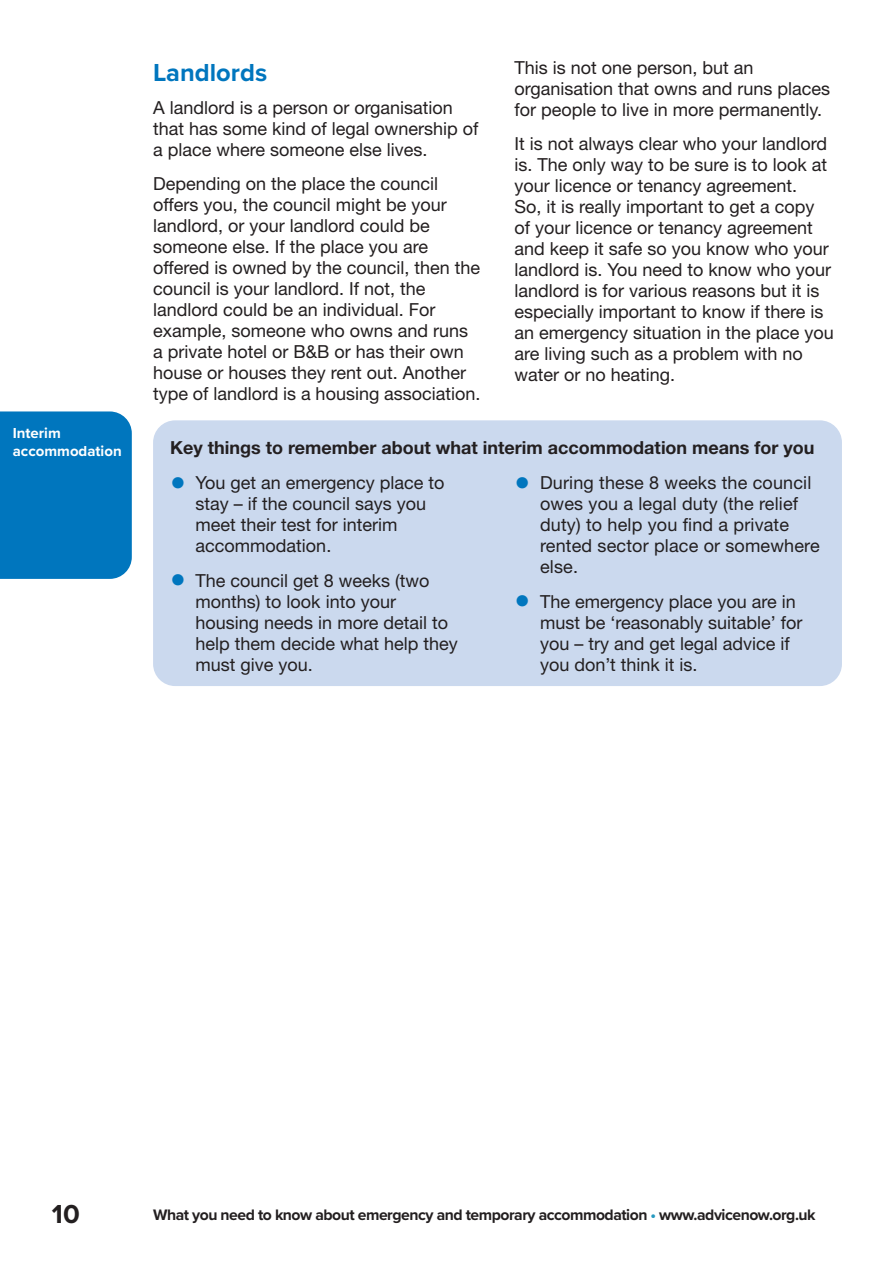
<style>
.page{position:relative;width:893px;height:1263px;background:#fff}
.page>*{position:absolute;margin:0;border:0;box-sizing:border-box;transform-origin:0 0}
.t1{font:700 27px "Proxima Nova";color:#231f20}
.heading_in_box__purple{font:700 25.5px "Proxima Nova";color:#0076be}
.text__12_14_helv_neue_reg___9pts{font:18px/21px "Helvetica Neue LT Std";color:#231f20}
.text__12_14_helv_neue_reg___9pts-2{font:700 18px "Helvetica Neue LT Std";color:#231f20}
.t2{font:700 15.75px "Proxima Nova";letter-spacing:-.03em;color:#231f20}
.text__12_14_helv_neue_reg___9pts-3{font:700 15px/18px "Proxima Nova";color:#fff}
.s1{font-size:31.5px;color:#0076be}
.s2{color:#2699c0}
</style>
<div class="page">
<div style="left:153px;top:420px;width:689px;height:266px;background:#cbd9ee;border-radius:22px"></div>
<div style="left:0;top:411px;width:132px;height:168px;background:#0076be"></div>
<p class="text__12_14_helv_neue_reg___9pts-3" style="left:13px;top:423px;width:110px">Interim accommodation</p>
<p class="heading_in_box__purple" style="left:153px;top:54px;width:116px">Landlords</p>
<p class="text__12_14_helv_neue_reg___9pts" style="left:153px;top:97px;width:327px">A landlord is a person or organisation that has some kind of legal ownership of a place where someone else lives.</p>
<p class="text__12_14_helv_neue_reg___9pts" style="left:153px;top:173px;width:329px">Depending on the place the council offers you, the council might be your landlord, or your landlord could be someone else. If the place you are offered is owned by the council, then the council is your landlord. If not, the landlord could be an individual. For example, someone who owns and runs a private hotel or B&amp;B or has their own house or houses they rent out. Another type of landlord is a housing association.</p>
<p class="text__12_14_helv_neue_reg___9pts" style="left:514px;top:57px;width:317px">This is not one person, but an organisation that owns and runs places for people to live in more permanently.</p>
<p class="text__12_14_helv_neue_reg___9pts" style="left:514px;top:133px;width:321px">It is not always clear who your landlord is. The only way to be sure is to look at your licence or tenancy agreement.<br>So, it is really important to get a copy of your licence or tenancy agreement and keep it safe so you know who your landlord is. You need to know who your landlord is for various reasons but it is especially important to know if there is an emergency situation in the place you are living such as a problem with no water or no heating.</p>
<p class="text__12_14_helv_neue_reg___9pts-2" style="left:170px;top:437px;width:646px">Key things to remember about what interim accommodation means for you</p>
<p class="text__12_14_helv_neue_reg___9pts" style="left:196px;top:472px;width:250px;text-indent:-26px"><span class="s1">•</span> You get an emergency place to stay – if the council says you meet their test for interim accommodation.</p>
<p class="text__12_14_helv_neue_reg___9pts" style="left:196px;top:569px;width:264px;text-indent:-26px"><span class="s1">•</span> The council get 8 weeks (two months) to look into your housing needs in more detail to help them decide what help they must give you.</p>
<p class="text__12_14_helv_neue_reg___9pts" style="left:540px;top:472px;width:281px;text-indent:-26px"><span class="s1">•</span> During these 8 weeks the council owes you a legal duty (the relief duty) to help you find a private rented sector place or somewhere else.</p>
<p class="text__12_14_helv_neue_reg___9pts" style="left:540px;top:590px;width:264px;text-indent:-26px"><span class="s1">•</span> The emergency place you are in must be ‘reasonably suitable’ for you – try and get legal advice if you don’t think it is.</p>
<p class="t1" style="left:52px;top:1194px;width:29px">10</p>
<p class="t2" style="left:153px;top:1203px;width:664px">What you need to know about emergency and temporary accommodation <span class="s2">•</span> www.advicenow.org.uk</p>
</div>
